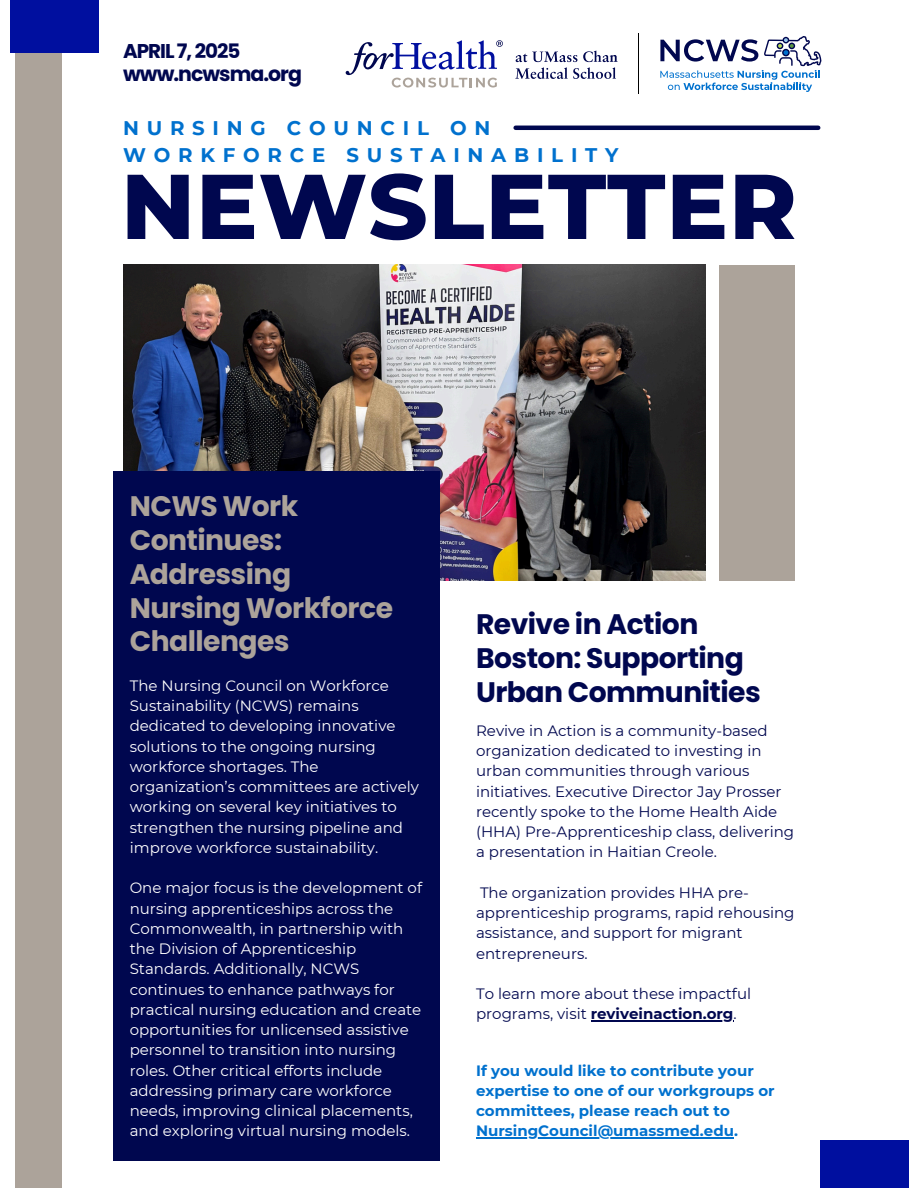
<style>
.page{position:relative;width:918px;height:1188px;background:#fff}
.page>*{position:absolute;margin:0;border:0;box-sizing:border-box;transform-origin:0 0}
.t1{font:800 91.8px "Montserrat";letter-spacing:.01em;color:#00074f}
.t2{font:700 28.2px/33.8px "Poppins";letter-spacing:-.02em;color:#aca39a}
.t3{font:700 28.2px/33.8px "Poppins";letter-spacing:-.02em;color:#00074f}
.t4{font:700 20.55px "Poppins";letter-spacing:-.05em;color:#00074f}
.t5{font:700 19.95px "Poppins";letter-spacing:-.05em;color:#00074f}
.t6{font:700 19.65px/27px "Montserrat";letter-spacing:.395em;color:#0071ce}
.t7{font:15px/20.2px "Montserrat";color:#fff}
.t8{font:15px/20.2px "Montserrat";color:#00074f}
.t9{font:700 15px/20.2px "Montserrat";color:#0071ce}
.s1{font-weight:700}
</style>
<div class="page">
<div style="left:16px;top:0;width:46px;height:1188px;background:#aca39a"></div>
<hr style="left:516px;top:126px;width:302px;height:4px;background:#00074f">
<img style="left:123px;top:265px;width:582px;height:316px">
<div style="left:113px;top:471px;width:326px;height:690px;background:#00074f"></div>
<div style="left:719px;top:265px;width:76px;height:316px;background:#aca39a"></div>
<div style="left:10px;top:0;width:88px;height:53px;background:#000f9f"></div>
<div style="left:820px;top:1140px;width:89px;height:48px;background:#000f9f"></div>
<hr style="left:591px;top:1020px;width:142px;height:2px;background:#00074f">
<hr style="left:476px;top:1137px;width:258px;height:2px;background:#0071ce">
<hr style="left:638px;top:34px;width:1px;height:60px;background:#000">
<svg style="left:660px;top:36px;width:162px;height:56px"></svg>
<svg style="left:515px;top:51px;width:103px;height:28px"></svg>
<svg style="left:346px;top:40px;width:157px;height:48px"></svg>
<p class="t5" style="left:123px;top:37px;width:119px">APRIL 7, 2025</p>
<h5 class="t4" style="left:123px;top:59px;width:180px">www.ncwsma.org</h5>
<h4 class="t6" style="left:123px;top:114px;width:497px">NURSING COUNCIL ON<br>WORKFORCE SUSTAINABILITY</h4>
<h3 class="t1" style="left:121px;top:150px;width:677px">NEWSLETTER</h3>
<h2 class="t2" style="left:130px;top:490px;width:265px">NCWS Work<br>Continues:<br>Addressing<br>Nursing Workforce<br>Challenges</h2>
<p class="t7" style="left:130px;top:675px;width:291px">The Nursing Council on Workforce Sustainability (NCWS) remains dedicated to developing innovative solutions to the ongoing nursing workforce shortages. The organization’s committees are actively working on several key initiatives to strengthen the nursing pipeline and improve workforce sustainability.</p>
<p class="t7" style="left:130px;top:878px;width:294px">One major focus is the development of nursing apprenticeships across the Commonwealth, in partnership with the Division of Apprenticeship Standards. Additionally, NCWS continues to enhance pathways for practical nursing education and create opportunities for unlicensed assistive personnel to transition into nursing roles. Other critical efforts include addressing primary care workforce needs, improving clinical placements, and exploring virtual nursing models.</p>
<p class="t3" style="left:476px;top:608px;width:286px">Revive in Action<br>Boston: Supporting<br>Urban Communities</p>
<p class="t8" style="left:476px;top:720px;width:320px">Revive in Action is a community-based organization dedicated to investing in urban communities through various initiatives. Executive Director Jay Prosser recently spoke to the Home Health Aide (HHA) Pre-Apprenticeship class, delivering a presentation in Haitian Creole.</p>
<p class="t8" style="left:476px;top:882px;width:320px">The organization provides HHA pre&shy;apprenticeship programs, rapid rehousing assistance, and support for migrant entrepreneurs.</p>
<h1 class="t8" style="left:476px;top:984px;width:277px">To learn more about these impactful programs, visit <span class="s1">reviveinaction.org</span>.</h1>
<h2 class="t9" style="left:476px;top:1060px;width:300px">If you would like to contribute your expertise to one of our workgroups or committees, please reach out to</h2>
<p class="t9" style="left:476px;top:1121px;width:263px">NursingCouncil@umassmed.edu.</p>
</div>
